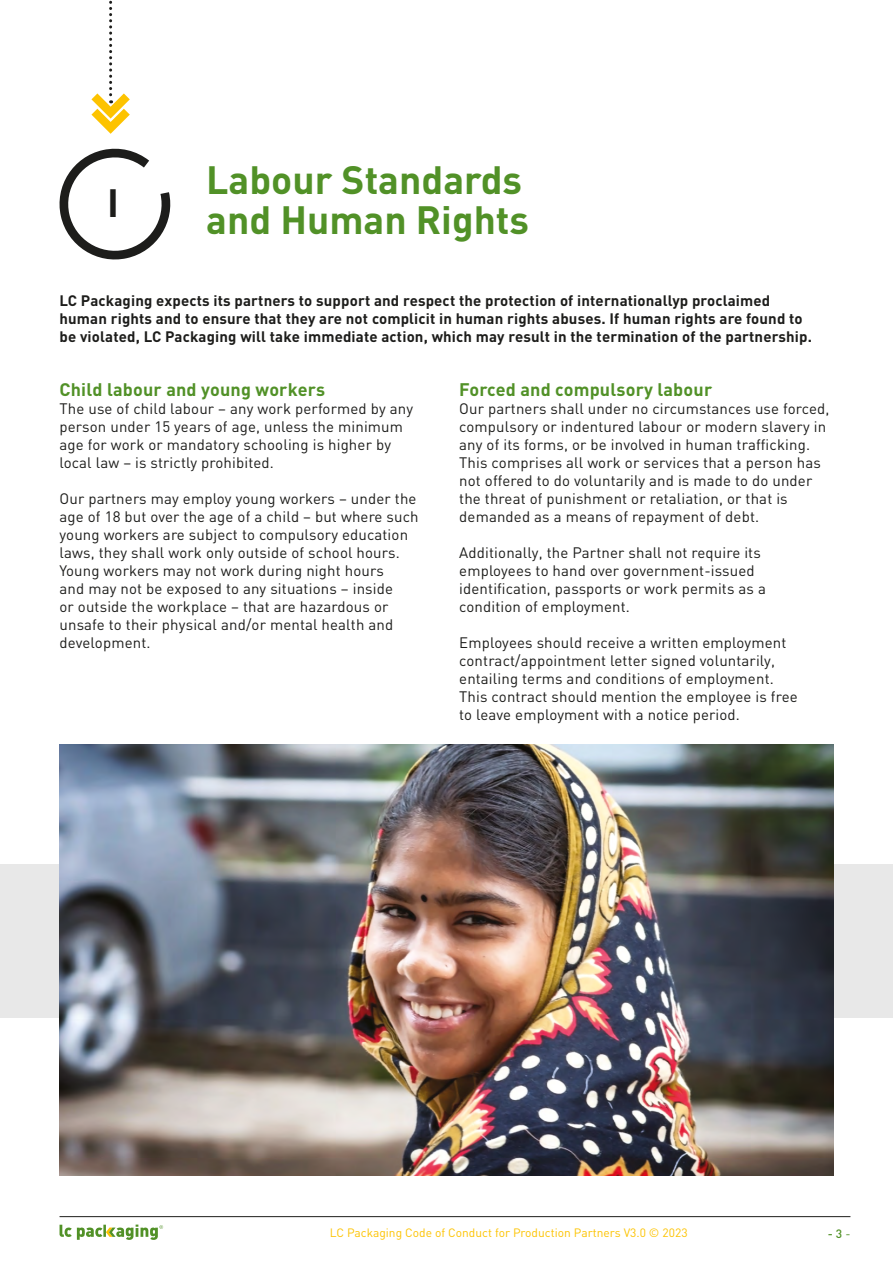
<style>
.page{position:relative;width:893px;height:1263px;background:#fff}
.page>*{position:absolute;margin:0;border:0;box-sizing:border-box;transform-origin:0 0}
.t1{font:700 39px/40.5px "DIN Pro";color:#519127}
.t2{font:700 39px "DIN Pro";color:#1d1d1b}
.t3{font:700 18px "DIN Pro";letter-spacing:.01em;color:#519127}
.t4{font:15px/18px "DIN";letter-spacing:.01em;color:#1d1d1b}
.t5{font:700 15px/18px "DIN";letter-spacing:.01em;color:#1d1d1b}
.t6{font:12px "DIN Pro";color:#fdc300}
.t7{font:500 12px "DIN Pro";color:#519127}
.s1{font-weight:400}
</style>
<div class="page">
<hr style="left:60px;top:1216px;width:790px;height:1px;background:#1d1d1b">
<svg style="left:91px;top:0;width:39px;height:134px"></svg>
<svg style="left:59px;top:148px;width:112px;height:112px"></svg>
<svg style="left:60px;top:1224px;width:103px;height:16px"></svg>
<div style="left:0;top:865px;width:893px;height:153px;background:#e8e8e8"></div>
<img style="left:60px;top:744px;width:773px;height:431px">
<h1 class="t2" style="left:107px;top:176px;width:13px">I</h1>
<h1 class="t1" style="left:206px;top:158px;width:324px">Labour Standards and Human Rights</h1>
<p class="t5" style="left:60px;top:291px;width:754px">LC Packaging expects its partners to support and respect the protection of internationallyp proclaimed human rights and to ensure that they are not complicit in human rights abuses. If human rights are found to be violated, LC Packaging will take immediate action, which may result in the termination of the partnership.</p>
<p class="t3" style="left:60px;top:377px;width:267px">Child labour and young workers</p>
<p class="t4" style="left:60px;top:399px;width:355px">The use of child labour – any work performed by any person under 15 years of age, unless the minimum age for work or mandatory schooling is higher by local law – is strictly prohibited.</p>
<p class="t4" style="left:60px;top:489px;width:361px">Our partners may employ young workers – under the age of 18 but over the age of a child – but where such young workers are subject to compulsory education laws, they shall work only outside of school hours.<br>Young workers may not work during night hours<br>and may not be exposed to any situations – inside<br>or outside the workplace – that are hazardous or unsafe to their physical and/or mental health and development.</p>
<p class="t3" style="left:459px;top:377px;width:254px">Forced and compulsory labour</p>
<p class="t4" style="left:459px;top:399px;width:372px">Our partners shall under no circumstances use forced, compulsory or indentured labour or modern slavery in any of its forms, or be involved in human trafficking.<br>This comprises all work or services that a person has not offered to do voluntarily and is made to do under the threat of punishment or retaliation, or that is demanded as a means of repayment of debt.</p>
<p class="t4" style="left:459px;top:543px;width:308px">Additionally, the Partner shall not require its employees to hand over government-issued identification, passports or work permits as a condition of employment.</p>
<p class="t4" style="left:459px;top:633px;width:340px">Employees should receive a written employment contract/appointment letter signed voluntarily, entailing terms and conditions of employment.<br>This contract should mention the employee is free to leave employment with a notice period.</p>
<p class="t6" style="left:330px;top:1224px;width:359px">LC Packaging Code of Conduct for Production Partners V3.0 © 2023</p>
<p class="t7" style="left:828px;top:1225px;width:24px">- 3 <span class="s1">-</span></p>
</div>
